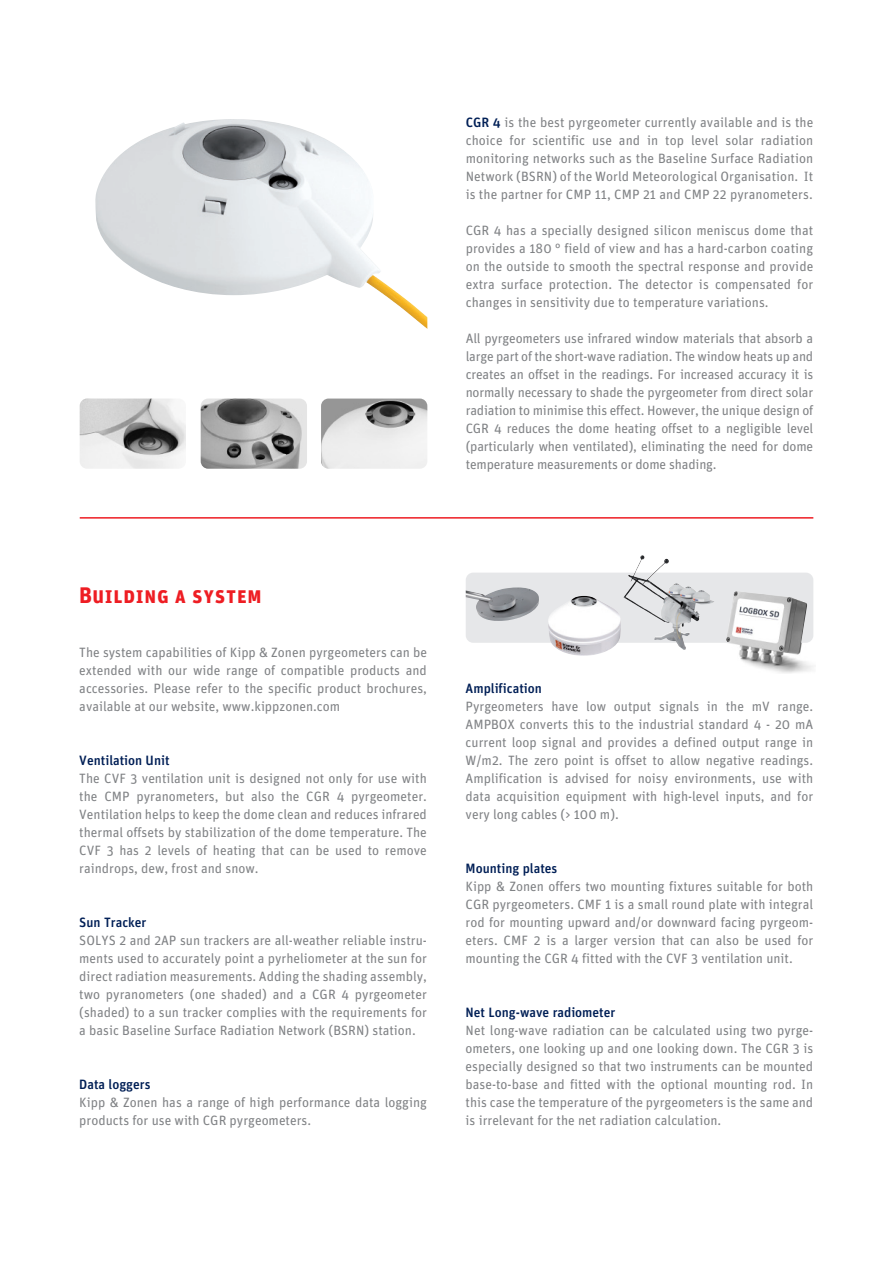
<style>
.page{position:relative;width:893px;height:1263px;background:#fff}
.page>*{position:absolute;margin:0;border:0;box-sizing:border-box;transform-origin:0 0}
.t1{font:22.5px "Unit Bold SC";color:#ee1d23}
.t2{font:13.5px/18px "Unit";color:#808285;text-align:justify}
.t3{font:500 13.5px "Unit";color:#001f56}
.s1{font-weight:500;color:#001f56}
</style>
<div class="page">
<img style="left:729px;top:643px;width:84px;height:30px">
<svg style="left:466px;top:573px;width:347px;height:70px;background:#dedee0"></svg>
<img style="left:201px;top:399px;width:106px;height:70px">
<img style="left:80px;top:399px;width:106px;height:70px">
<img style="left:321px;top:399px;width:106px;height:70px">
<img style="left:95px;top:119px;width:332px;height:210px">
<hr style="left:80px;top:517px;width:733px;height:2px;background:#ee1d23">
<img style="left:623px;top:558px;width:90px;height:92px">
<img style="left:548px;top:596px;width:73px;height:60px">
<img style="left:466px;top:587px;width:73px;height:34px">
<p class="t2" style="left:466px;top:113px;width:349px"><span class="s1">CGR 4</span> is the best pyrgeometer currently available and is the choice for scientific use and in top level solar radiation monitoring networks such as the Baseline Surface Radiation Network (BSRN) of the World Meteorological Organisation. It is the partner for CMP 11, CMP 21 and CMP 22 pyranometers.</p>
<p class="t2" style="left:466px;top:221px;width:349px">CGR 4 has a specially designed silicon meniscus dome that provides a 180 ° field of view and has a hard-carbon coating on the outside to smooth the spectral response and provide extra surface protection. The detector is compensated for changes in sensitivity due to temperature variations.</p>
<p class="t2" style="left:466px;top:329px;width:349px">All pyrgeometers use infrared window materials that absorb a large part of the short-wave radiation. The window heats up and creates an offset in the readings. For increased accuracy it is normally necessary to shade the pyrgeometer from direct solar radiation to minimise this effect. However, the unique design of CGR 4 reduces the dome heating offset to a negligible level (particularly when ventilated), eliminating the need for dome temperature measurements or dome shading.</p>
<h1 class="t1" style="left:79px;top:581px;width:184px">Building a system</h1>
<p class="t2" style="left:79px;top:643px;width:349px">The system capabilities of Kipp &amp; Zonen pyrgeometers can be extended with our wide range of compatible products and accessories. Please refer to the specific product brochures, available at our website, www.kippzonen.com</p>
<p class="t3" style="left:79px;top:752px;width:92px">Ventilation Unit</p>
<p class="t2" style="left:79px;top:769px;width:349px">The CVF 3 ventilation unit is designed not only for use with the CMP pyranometers, but also the CGR 4 pyrgeometer.<br>Ventilation helps to keep the dome clean and reduces infrared thermal offsets by stabilization of the dome temperature. The CVF 3 has 2 levels of heating that can be used to remove raindrops, dew, frost and snow.</p>
<p class="t3" style="left:79px;top:914px;width:69px">Sun Tracker</p>
<p class="t2" style="left:79px;top:931px;width:349px">SOLYS 2 and 2AP sun trackers are all-weather reliable instru&shy;ments used to accurately point a pyrheliometer at the sun for direct radiation measurements. Adding the shading assembly, two pyranometers (one shaded) and a CGR 4 pyrgeometer (shaded) to a sun tracker complies with the requirements for a basic Baseline Surface Radiation Network (BSRN) station.</p>
<p class="t3" style="left:79px;top:1076px;width:73px">Data loggers</p>
<p class="t2" style="left:79px;top:1093px;width:349px">Kipp &amp; Zonen has a range of high performance data logging products for use with CGR pyrgeometers.</p>
<p class="t3" style="left:466px;top:680px;width:78px">Amplification</p>
<p class="t2" style="left:466px;top:697px;width:349px">Pyrgeometers have low output signals in the mV range.<br>AMPBOX converts this to the industrial standard 4 - 20 mA current loop signal and provides a defined output range in W/m2. The zero point is offset to allow negative readings.<br>Amplification is advised for noisy environments, use with data acquisition equipment with high-level inputs, and for very long cables (&gt; 100 m).</p>
<p class="t3" style="left:466px;top:860px;width:93px">Mounting plates</p>
<p class="t2" style="left:466px;top:877px;width:349px">Kipp &amp; Zonen offers two mounting fixtures suitable for both CGR pyrgeometers. CMF 1 is a small round plate with integral rod for mounting upward and/or downward facing pyrgeom&shy;eters. CMF 2 is a larger version that can also be used for mounting the CGR 4 fitted with the CVF 3 ventilation unit.</p>
<p class="t3" style="left:466px;top:1004px;width:151px">Net Long-wave radiometer</p>
<p class="t2" style="left:466px;top:1021px;width:349px">Net long-wave radiation can be calculated using two pyrge&shy;ometers, one looking up and one looking down. The CGR 3 is especially designed so that two instruments can be mounted base-to-base and fitted with the optional mounting rod. In this case the temperature of the pyrgeometers is the same and is irrelevant for the net radiation calculation.</p>
</div>
